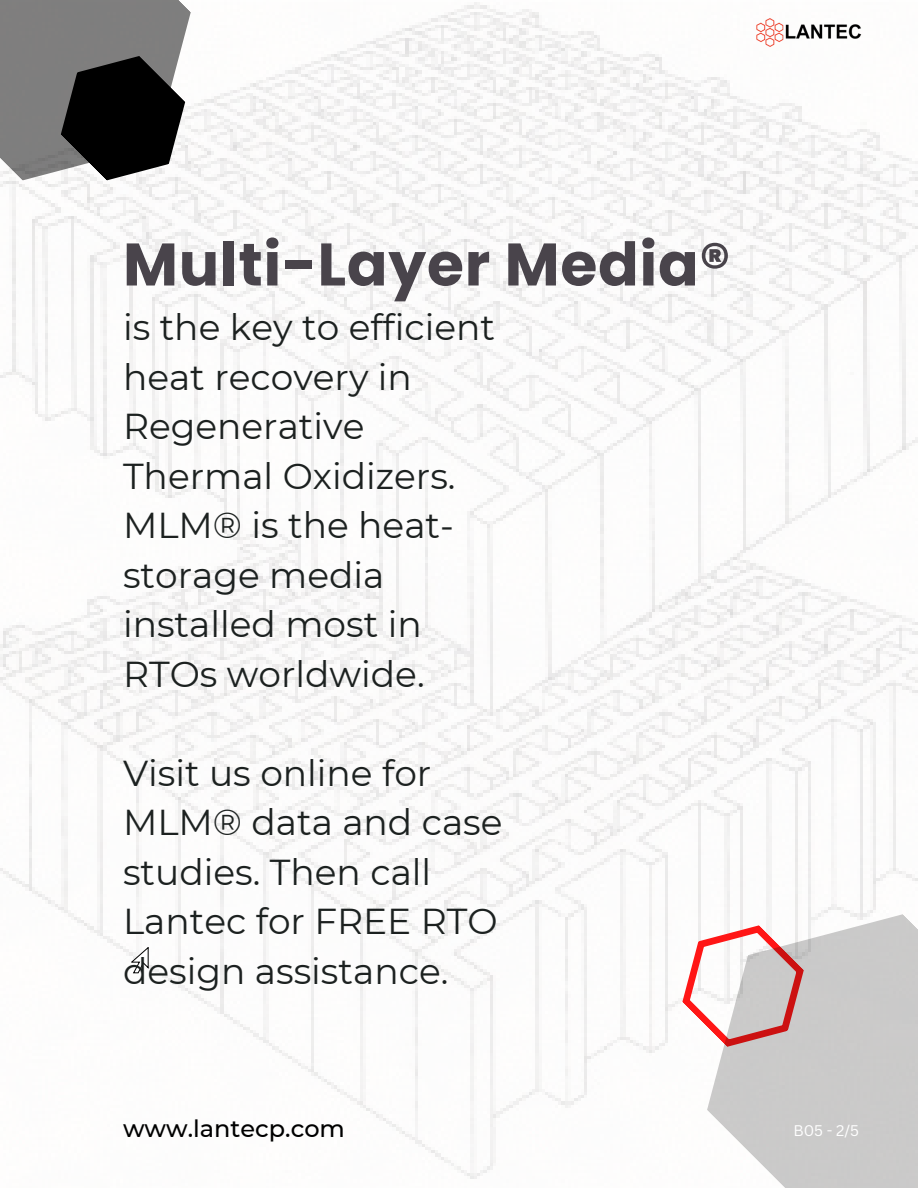
<style>
.page{position:relative;width:918px;height:1188px;background:#fff}
.page>*{position:absolute;margin:0;border:0;box-sizing:border-box;transform-origin:0 0}
.t1{font:700 60px "Poppins";letter-spacing:.015em;color:#49444b}
.t2{font:36px/49.5px "Montserrat";color:#1c2120}
.t3{font:500 24px "Montserrat";color:#000}
.t4{font:15px "Canva Sans";color:#fff}
</style>
<div class="page">
<img style="left:0;top:2px;width:918px;height:1177px">
<svg style="left:682px;top:925px;width:25px;height:122px"></svg>
<svg style="left:707px;top:914px;width:211px;height:274px;fill:#cacac9"></svg>
<svg style="left:0;top:0;width:191px;height:180px;background:#636262"></svg>
<img style="left:756px;top:19px;width:106px;height:28px">
<svg style="left:132px;top:947px;width:16px;height:26px"></svg>
<p class="t1" style="left:123px;top:223px;width:609px">Multi-Layer Media®</p>
<p class="t2" style="left:123px;top:303px;width:374px">is the key to efficient heat recovery in<br>Regenerative<br>Thermal Oxidizers.<br>MLM® is the heat&shy;storage media installed most in<br>RTOs worldwide.</p>
<p class="t2" style="left:123px;top:748px;width:381px">Visit us online for<br>MLM® data and case studies. Then call<br>Lantec for FREE RTO design assistance.</p>
<p class="t3" style="left:123px;top:1114px;width:223px">www.lantecp.com</p>
<p class="t4" style="left:793px;top:1120px;width:67px">B05 - 2/5</p>
</div>
